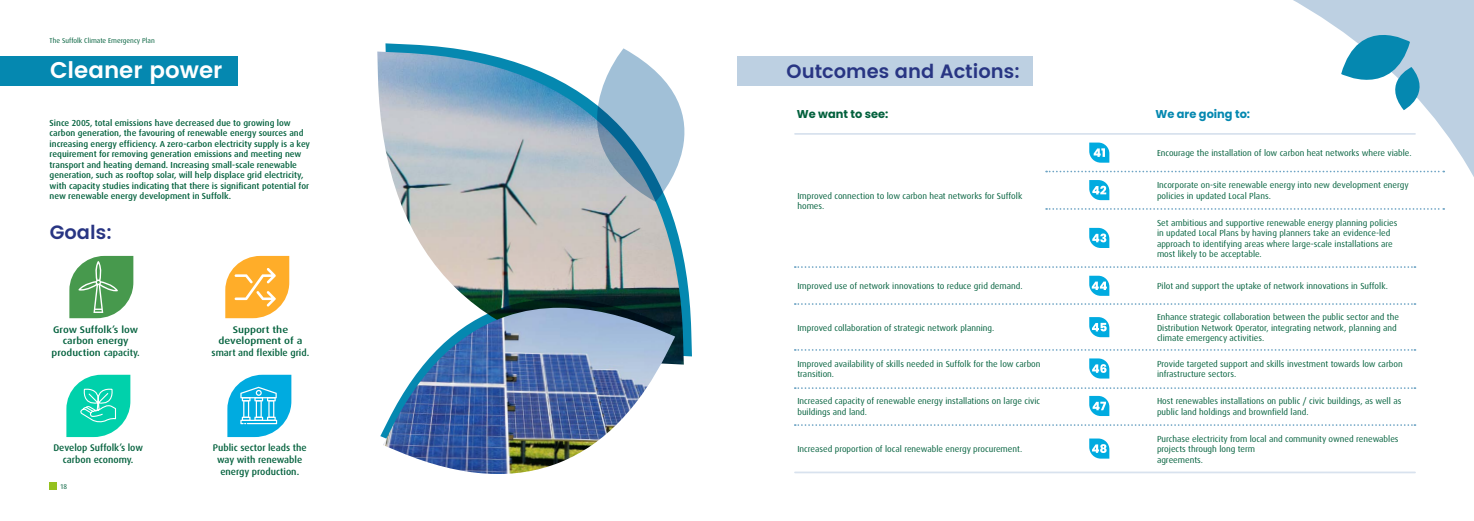
<style>
.page{position:relative;width:1474px;height:521px;background:#fff}
.page>*{position:absolute;margin:0;border:0;box-sizing:border-box;transform-origin:0 0}
.t1{font:600 22.75px "Poppins";color:#fff}
.t2{font:600 19.25px "Poppins";color:#283583}
.t3{font:700 11.38px "Poppins";color:#0588b0}
.t4{font:700 11.38px "Poppins";color:#03613d}
.t5{font:500 9.62px/11.5px "Dax Pro";color:#03613d;text-align:center}
.t6{font:500 9.62px/11.5px "Dax Pro";color:#03613d;text-align:center;scale:1.1 1}
.t7{font:500 9.62px/11.5px "Dax Pro";color:#03613d;text-align:center;scale:1.13 1}
.t8{font:8.75px/10.5px "Dax Pro";color:#03613d}
.t9{font:500 8.75px/10.5px "Dax Pro";color:#03613d}
.t10{font:7px "Dax Pro";color:#03613d}
</style>
<div class="page">
<div style="left:50px;top:482px;width:7px;height:8px;background:#95c11f"></div>
<svg style="left:1022px;top:0;width:451px;height:474px"></svg>
<svg style="left:385px;top:43px;width:307px;height:313px"></svg>
<div style="left:737px;top:56px;width:295px;height:30px;background:#bdd0e2"></div>
<svg style="left:1089px;top:143px;width:20px;height:20px"></svg>
<svg style="left:1089px;top:180px;width:20px;height:20px"></svg>
<svg style="left:1089px;top:228px;width:20px;height:20px"></svg>
<svg style="left:1089px;top:276px;width:20px;height:20px"></svg>
<svg style="left:1089px;top:317px;width:20px;height:20px"></svg>
<svg style="left:1089px;top:358px;width:20px;height:20px"></svg>
<svg style="left:1089px;top:396px;width:20px;height:20px"></svg>
<svg style="left:1089px;top:438px;width:20px;height:21px"></svg>
<div style="left:0;top:56px;width:237px;height:30px;background:#0588b0"></div>
<svg style="left:1046px;top:171px;width:398px;height:1px"></svg>
<svg style="left:1046px;top:208px;width:398px;height:2px"></svg>
<svg style="left:794px;top:266px;width:621px;height:2px"></svg>
<svg style="left:794px;top:303px;width:621px;height:2px"></svg>
<svg style="left:794px;top:349px;width:621px;height:2px"></svg>
<svg style="left:794px;top:387px;width:621px;height:2px"></svg>
<svg style="left:794px;top:424px;width:621px;height:2px"></svg>
<hr style="left:795px;top:133px;width:619px;height:2px;background:#d8e2ee">
<hr style="left:795px;top:471px;width:619px;height:2px;background:#d8e2ee">
<svg style="left:227px;top:375px;width:64px;height:62px"></svg>
<svg style="left:69px;top:256px;width:64px;height:62px"></svg>
<svg style="left:66px;top:375px;width:64px;height:62px;background:#34dabc"></svg>
<img style="left:377px;top:52px;width:306px;height:313px">
<svg style="left:380px;top:292px;width:292px;height:146px"></svg>
<img style="left:383px;top:308px;width:292px;height:166px">
<svg style="left:554px;top:48px;width:138px;height:154px"></svg>
<svg style="left:1341px;top:13px;width:92px;height:97px"></svg>
<svg style="left:225px;top:256px;width:64px;height:62px"></svg>
<p class="t10" style="left:50px;top:36px;width:107px">The Suffolk Climate Emergency Plan</p>
<h1 class="t1" style="left:50px;top:53px;width:174px">Cleaner power</h1>
<p class="t9" style="left:50px;top:118px;width:262px">Since 2005, total emissions have decreased due to growing low carbon generation, the favouring of renewable energy sources and increasing energy efficiency. A zero-carbon electricity supply is a key requirement for removing generation emissions and meeting new transport and heating demand. Increasing small-scale renewable generation, such as rooftop solar, will help displace grid electricity, with capacity studies indicating that there is significant potential for new renewable energy development in Suffolk.</p>
<h2 class="t2" style="left:50px;top:218px;width:64px">Goals:</h2>
<p class="t6" style="left:52px;top:323px;width:82px">Grow Suffolk’s low carbon energy production capacity.</p>
<p class="t7" style="left:211px;top:323px;width:88px">Support the development of a smart and flexible grid.</p>
<p class="t5" style="left:53px;top:442px;width:91px">Develop Suffolk’s low carbon economy.</p>
<p class="t5" style="left:213px;top:442px;width:95px">Public sector leads the way with renewable energy production.</p>
<p class="t10" style="left:61px;top:482px;width:8px">18</p>
<h2 class="t2" style="left:786px;top:57px;width:235px">Outcomes and Actions:</h2>
<h3 class="t4" style="left:796px;top:108px;width:93px">We want to see:</h3>
<h3 class="t3" style="left:1155px;top:108px;width:96px">We are going to:</h3>
<p class="t8" style="left:797px;top:190px;width:226px">Improved connection to low carbon heat networks for Suffolk homes.</p>
<p class="t8" style="left:1156px;top:148px;width:256px">Encourage the installation of low carbon heat networks where viable.</p>
<p class="t8" style="left:1156px;top:180px;width:253px">Incorporate on-site renewable energy into new development energy policies in updated Local Plans.</p>
<p class="t8" style="left:1156px;top:217px;width:242px">Set ambitious and supportive renewable energy planning policies in updated Local Plans by having planners take an evidence-led approach to identifying areas where large-scale installations are most likely to be acceptable.</p>
<p class="t8" style="left:797px;top:281px;width:227px">Improved use of network innovations to reduce grid demand.</p>
<p class="t8" style="left:1156px;top:281px;width:232px">Pilot and support the uptake of network innovations in Suffolk.</p>
<p class="t8" style="left:797px;top:322px;width:198px">Improved collaboration of strategic network planning.</p>
<p class="t8" style="left:1156px;top:312px;width:243px">Enhance strategic collaboration between the public sector and the<br>Distribution Network Operator, integrating network, planning and climate emergency activities.</p>
<p class="t8" style="left:797px;top:358px;width:245px">Improved availability of skills needed in Suffolk for the low carbon transition.</p>
<p class="t8" style="left:1156px;top:358px;width:247px">Provide targeted support and skills investment towards low carbon infrastructure sectors.</p>
<p class="t8" style="left:797px;top:396px;width:244px">Increased capacity of renewable energy installations on large civic buildings and land.</p>
<p class="t8" style="left:1156px;top:396px;width:246px">Host renewables installations on public / civic buildings, as well as public land holdings and brownfield land.</p>
<p class="t8" style="left:797px;top:444px;width:226px">Increased proportion of local renewable energy procurement.</p>
<p class="t8" style="left:1156px;top:433px;width:243px">Purchase electricity from local and community owned renewables projects through long term<br>agreements.</p>
</div>
